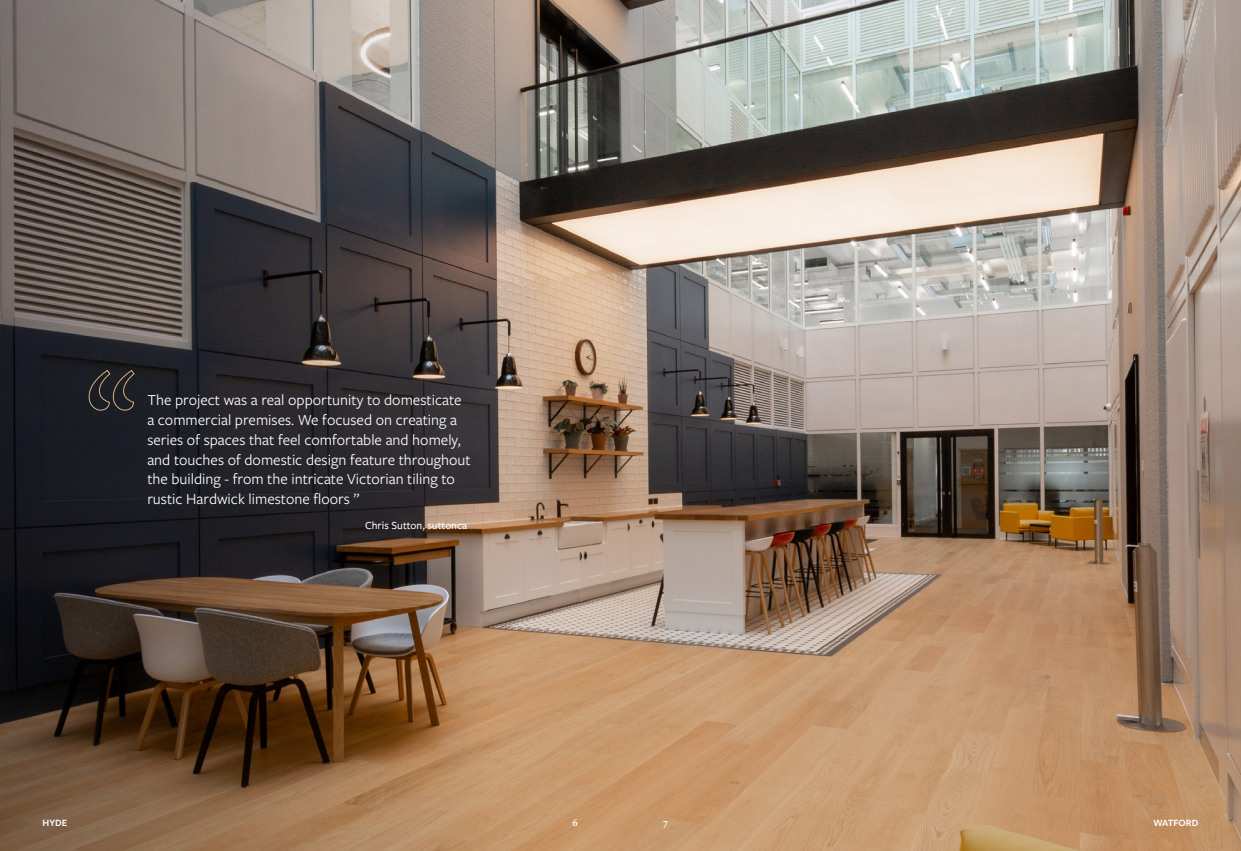
<style>
.page{position:relative;width:1241px;height:851px;background:#fff}
.page>*{position:absolute;margin:0;border:0;box-sizing:border-box;transform-origin:0 0}
.t1{font:15.75px/19.8px "Freight Sans Pro";color:#fff}
.t2{font:500 11.25px "Freight Sans Pro";color:#fff}
.t3{font:600 10px "Freight Sans Pro";color:#fff}
.t4{font:10px "Freight Neo Pro Semi";color:#fff}
</style>
<div class="page">
<img style="left:539px;top:0;width:701px;height:850px">
<img style="left:0;top:0;width:539px;height:850px">
<svg style="left:88px;top:369px;width:47px;height:42px;background:#2f2d2e"></svg>
<p class="t1" style="left:147px;top:389px;width:325px">The project was a real opportunity to domesticate a commercial premises. We focused on creating a series of spaces that feel comfortable and homely, and touches of domestic design feature throughout the building - from the intricate Victorian tiling to rustic Hardwick limestone floors ”</p>
<p class="t2" style="left:365px;top:517px;width:104px">Chris Sutton, suttonca</p>
<p class="t3" style="left:43px;top:815px;width:26px">HYDE</p>
<p class="t4" style="left:572px;top:816px;width:7px">6</p>
<p class="t4" style="left:663px;top:816px;width:6px">7</p>
<p class="t3" style="left:1153px;top:815px;width:46px">WATFORD</p>
</div>
